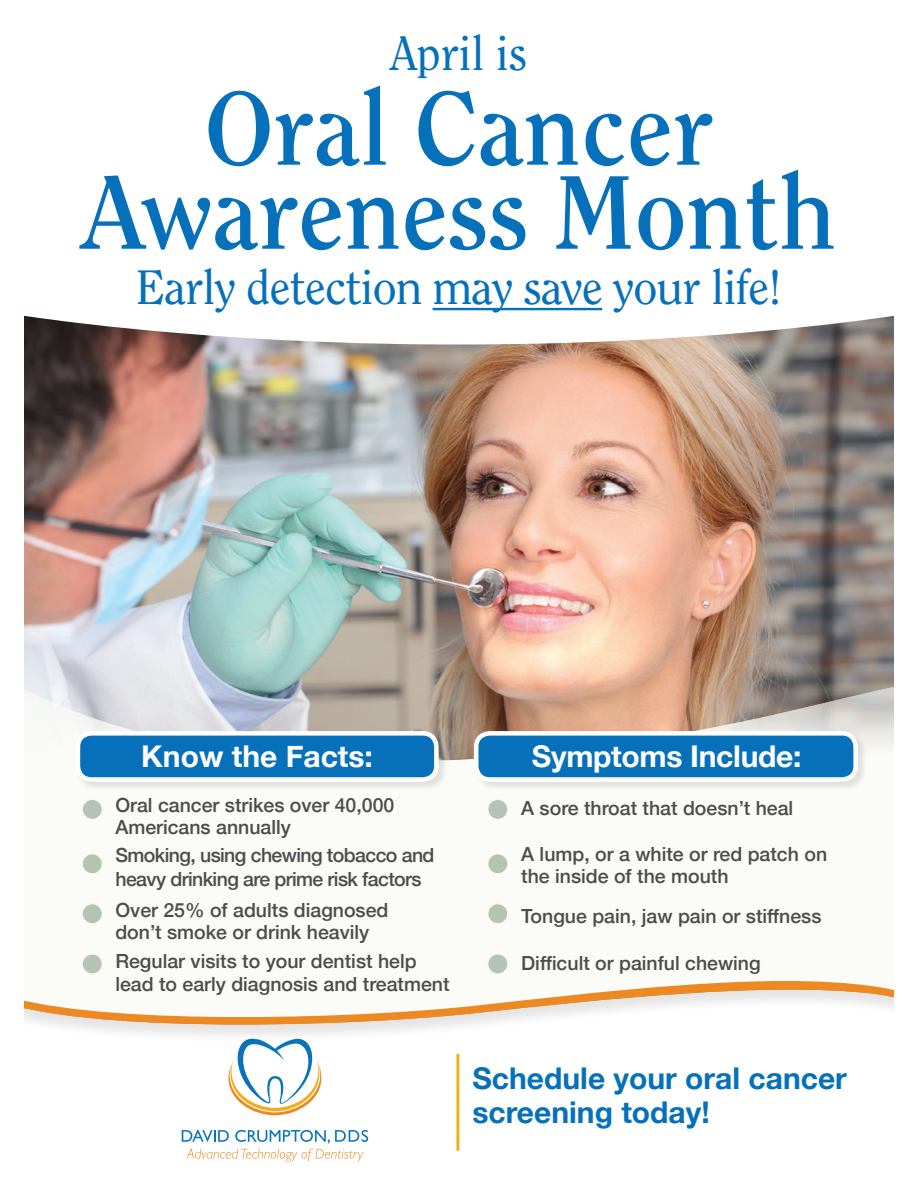
<style>
.page{position:relative;width:918px;height:1188px;background:#fff}
.page>*{position:absolute;margin:0;border:0;box-sizing:border-box;transform-origin:0 0}
.t1{font:700 103.5px/84px "Clearface Std";color:#0671ba;text-align:center}
.t2{font:48px "Clearface Std";letter-spacing:-.02em;color:#0671ba}
.t3{font:700 30px/34.5px "Helvetica Neue";color:#0671ba}
.t4{font:700 30px "Helvetica Neue";letter-spacing:-.01em;color:#fff}
.t5{font:500 19.5px/22.5px "Helvetica Neue";color:#4b4c4d}
.t6{font:500 19.5px/24px "Helvetica Neue";letter-spacing:-.03em;color:#4b4c4d}
</style>
<div class="page">
<img style="left:24px;top:315px;width:870px;height:289px">
<svg style="left:24px;top:604px;width:870px;height:366px"></svg>
<div style="left:82px;top:799px;width:20px;height:20px;background:#b5c2b4;border-radius:50%"></div>
<div style="left:82px;top:799px;width:21px;height:21px;border:1px solid #f7f9ef;border-radius:50%"></div>
<div style="left:488px;top:799px;width:20px;height:20px;background:#b5c2b4;border-radius:50%"></div>
<div style="left:488px;top:799px;width:20px;height:21px;border:1px solid #f7f9ef;border-radius:50%"></div>
<div style="left:82px;top:854px;width:20px;height:20px;background:#b5c2b4;border-radius:50%"></div>
<div style="left:82px;top:854px;width:21px;height:20px;border:1px solid #f7f9ef;border-radius:50%"></div>
<div style="left:488px;top:854px;width:20px;height:20px;background:#b5c2b4;border-radius:50%"></div>
<div style="left:488px;top:854px;width:20px;height:20px;border:1px solid #f7f9ef;border-radius:50%"></div>
<div style="left:82px;top:904px;width:20px;height:20px;background:#b5c2b4;border-radius:50%"></div>
<div style="left:82px;top:903px;width:21px;height:21px;border:1px solid #f7f9ef;border-radius:50%"></div>
<div style="left:488px;top:904px;width:20px;height:20px;background:#b5c2b4;border-radius:50%"></div>
<div style="left:488px;top:903px;width:20px;height:21px;border:1px solid #f7f9ef;border-radius:50%"></div>
<div style="left:82px;top:954px;width:20px;height:20px;background:#b5c2b4;border-radius:50%"></div>
<div style="left:82px;top:954px;width:21px;height:20px;border:1px solid #f7f9ef;border-radius:50%"></div>
<div style="left:488px;top:954px;width:20px;height:20px;background:#b5c2b4;border-radius:50%"></div>
<div style="left:488px;top:954px;width:20px;height:20px;border:1px solid #f7f9ef;border-radius:50%"></div>
<svg style="left:85px;top:971px;width:793px;height:16px"></svg>
<div style="left:0;top:987px;width:918px;height:201px;background:#231f20;opacity:.12"></div>
<div style="left:474px;top:731px;width:393px;height:60px;background:#231f20;opacity:.12"></div>
<div style="left:476px;top:733px;width:380px;height:46px;background:#0671ba;border-radius:14px"></div>
<div style="left:474px;top:731px;width:384px;height:51px;border:4px solid #fff;border-radius:14px"></div>
<div style="left:76px;top:731px;width:372px;height:60px;background:#231f20;opacity:.12"></div>
<div style="left:78px;top:733px;width:358px;height:46px;background:#0671ba;border-radius:14px"></div>
<div style="left:76px;top:731px;width:363px;height:51px;border:4px solid #fff;border-radius:14px"></div>
<hr style="left:456px;top:1054px;width:3px;height:97px;background:#f2ad1b">
<hr style="left:433px;top:308px;width:169px;height:2px;background:#0671ba">
<div style="left:0;top:1165px;width:918px;height:23px;background:#fff"></div>
<div style="left:0;top:0;width:23px;height:1188px;background:#fff"></div>
<div style="left:895px;top:0;width:23px;height:1188px;background:#fff"></div>
<h2 class="t2" style="left:391px;top:25px;width:138px">April is</h2>
<h1 class="t1" style="left:82px;top:86px;width:756px">Oral Cancer<br>Awareness Month</h1>
<h2 class="t2" style="left:136px;top:259px;width:647px">Early detection may save your life!</h2>
<h3 class="t4" style="left:141px;top:733px;width:233px">Know the Facts:</h3>
<h3 class="t4" style="left:532px;top:733px;width:271px">Symptoms Include:</h3>
<p class="t5" style="left:115px;top:793px;width:280px">Oral cancer strikes over 40,000<br>Americans annually</p>
<p class="t5" style="left:521px;top:796px;width:274px">A sore throat that doesn’t heal</p>
<p class="t6" style="left:115px;top:842px;width:321px">Smoking, using chewing tobacco and heavy drinking are prime risk factors</p>
<p class="t5" style="left:521px;top:842px;width:307px">A lump, or a white or red patch on the inside of the mouth</p>
<p class="t5" style="left:115px;top:898px;width:275px">Over 25% of adults diagnosed don’t smoke or drink heavily</p>
<p class="t5" style="left:521px;top:904px;width:302px">Tongue pain, jaw pain or stiffness</p>
<p class="t5" style="left:115px;top:949px;width:336px">Regular visits to your dentist help lead to early diagnosis and treatment</p>
<p class="t5" style="left:521px;top:951px;width:241px">Difficult or painful chewing</p>
<h3 class="t3" style="left:472px;top:1062px;width:376px">Schedule your oral cancer screening today!</h3>
</div>
